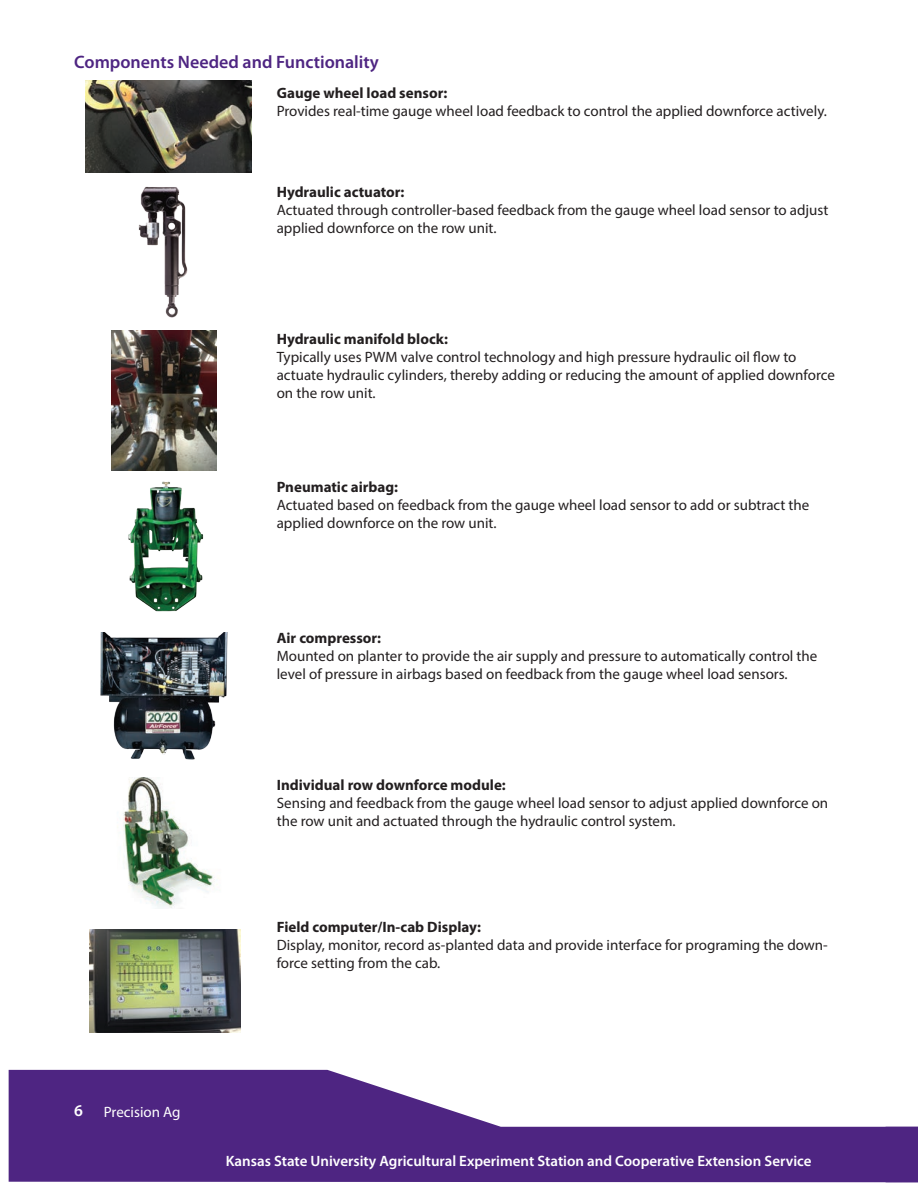
<style>
.page{position:relative;width:918px;height:1188px;background:#fff}
.page>*{position:absolute;margin:0;border:0;box-sizing:border-box;transform-origin:0 0}
.Subheads{font:600 18px "Myriad Pro";color:#4e2582}
.t1{font:600 16.5px "Myriad Pro";color:#fff}
.Author_Captions{font:15px/18px "Myriad Pro";color:#231f20}
.t2{font:600 15px "Myriad Pro";color:#fff}
.t3{font:15px "Myriad Pro";color:#fff}
.s1{font-weight:700}
</style>
<div class="page">
<svg style="left:9px;top:1070px;width:909px;height:112px;fill:#4e2582"></svg>
<img style="left:85px;top:80px;width:167px;height:93px">
<img style="left:138px;top:186px;width:50px;height:132px">
<img style="left:112px;top:331px;width:104px;height:139px">
<img style="left:100px;top:632px;width:128px;height:128px">
<img style="left:89px;top:930px;width:151px;height:103px">
<img style="left:117px;top:777px;width:98px;height:131px">
<img style="left:128px;top:481px;width:76px;height:131px">
<p class="Subheads" style="left:74px;top:50px;width:306px">Components Needed and Functionality</p>
<p class="Author_Captions" style="left:277px;top:83px;width:552px"><span class="s1">Gauge wheel load sensor:<br></span>Provides real-time gauge wheel load feedback to control the applied downforce actively.</p>
<p class="Author_Captions" style="left:277px;top:182px;width:553px"><span class="s1">Hydraulic actuator:<br></span>Actuated through controller-based feedback from the gauge wheel load sensor to adjust applied downforce on the row unit.</p>
<p class="Author_Captions" style="left:277px;top:330px;width:560px"><span class="s1">Hydraulic manifold block:<br></span>Typically uses PWM valve control technology and high pressure hydraulic oil flow to actuate hydraulic cylinders, thereby adding or reducing the amount of applied downforce on the row unit.</p>
<p class="Author_Captions" style="left:277px;top:478px;width:534px"><span class="s1">Pneumatic airbag:<br></span>Actuated based on feedback from the gauge wheel load sensor to add or subtract the applied downforce on the row unit.</p>
<p class="Author_Captions" style="left:277px;top:629px;width:542px"><span class="s1">Air compressor:<br></span>Mounted on planter to provide the air supply and pressure to automatically control the level of pressure in airbags based on feedback from the gauge wheel load sensors.</p>
<p class="Author_Captions" style="left:277px;top:776px;width:553px"><span class="s1">Individual row downforce module:<br></span>Sensing and feedback from the gauge wheel load sensor to adjust applied downforce on the row unit and actuated through the hydraulic control system.</p>
<p class="Author_Captions" style="left:277px;top:918px;width:553px"><span class="s1">Field computer/In-cab Display:<br></span>Display, monitor, record as-planted data and provide interface for programing the down&shy;force setting from the cab.</p>
<p class="t1" style="left:74px;top:1100px;width:10px">6</p>
<p class="t3" style="left:104px;top:1103px;width:78px">Precision Ag</p>
<p class="t2" style="left:226px;top:1152px;width:587px">Kansas State University Agricultural Experiment Station and Cooperative Extension Service</p>
</div>
